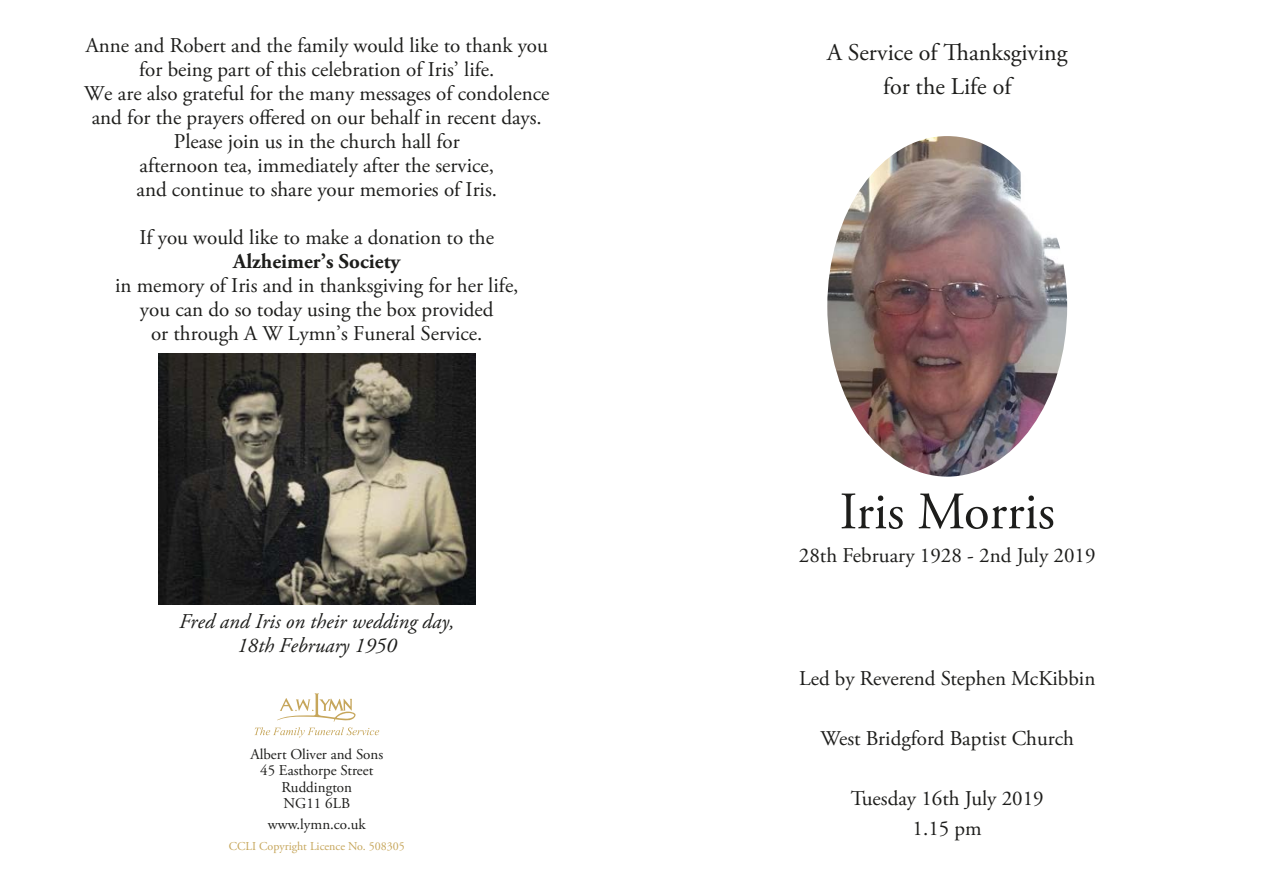
<style>
.page{position:relative;width:1263px;height:893px;background:#fff}
.page>*{position:absolute;margin:0;border:0;box-sizing:border-box;transform-origin:0 0}
.t1{font:52.5px "Adobe Garamond Pro";color:#1d1d1b}
.t2{font:24px/34.5px "Adobe Garamond Pro";color:#1d1d1b;text-align:center}
.t3{font:21px/24px "Adobe Garamond Pro";color:#1d1d1b;text-align:center}
.t4{font:italic 21px/24px "Adobe Garamond Pro";color:#1d1d1b;text-align:center}
.t5{font:700 21px "Adobe Garamond Pro";color:#1d1d1b}
.t6{font:15px/16.5px "Adobe Garamond Pro";color:#1d1d1b;text-align:center}
.t7{font:12px "Adobe Garamond Pro";color:#c6a65b}
</style>
<div class="page">
<img style="left:158px;top:353px;width:317px;height:251px">
<svg style="left:254px;top:693px;width:125px;height:44px"></svg>
<img style="left:827px;top:136px;width:240px;height:341px">
<p class="t3" style="left:84px;top:34px;width:467px">Anne and Robert and the family would like to thank you for being part of this celebration of Iris’ life.<br>We are also grateful for the many messages of condolence and for the prayers offered on our behalf in recent days.<br>Please join us in the church hall for<br>afternoon tea, immediately after the service,<br>and continue to share your memories of Iris.</p>
<p class="t3" style="left:139px;top:226px;width:356px">If you would like to make a donation to the</p>
<p class="t5" style="left:233px;top:249px;width:169px">Alzheimer’s Society</p>
<p class="t3" style="left:115px;top:274px;width:405px">in memory of Iris and in thanksgiving for her life, you can do so today using the box provided<br>or through A W Lymn’s Funeral Service.</p>
<p class="t4" style="left:179px;top:610px;width:277px">Fred and Iris on their wedding day,<br>18th February 1950</p>
<p class="t6" style="left:250px;top:746px;width:134px">Albert Oliver and Sons<br>45 Easthorpe Street<br>Ruddington<br>NG11 6LB</p>
<p class="t6" style="left:268px;top:816px;width:99px">www.lymn.co.uk</p>
<p class="t7" style="left:229px;top:839px;width:178px">CCLI Copyright Licence No. 508305</p>
<p class="t2" style="left:827px;top:36px;width:242px">A Service of Thanksgiving for the Life of</p>
<h1 class="t1" style="left:840px;top:480px;width:217px">Iris Morris</h1>
<p class="t3" style="left:799px;top:544px;width:298px">28th February 1928 - 2nd July 2019</p>
<p class="t3" style="left:799px;top:667px;width:298px">Led by Reverend Stephen McKibbin</p>
<p class="t3" style="left:820px;top:727px;width:255px">West Bridgford Baptist Church</p>
<p class="t3" style="left:851px;top:784px;width:194px;line-height:30px">Tuesday 16th July 2019<br>1.15 pm</p>
</div>
